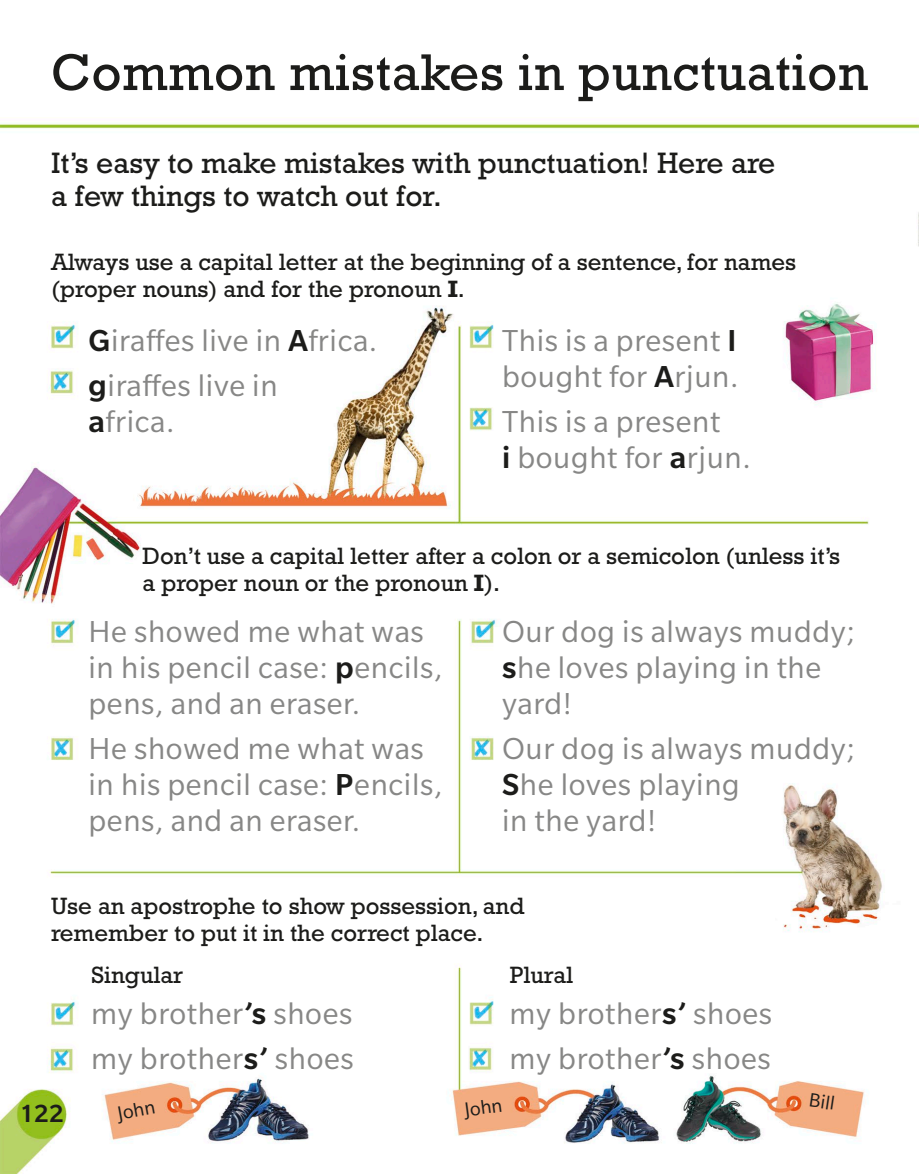
<style>
.page{position:relative;width:919px;height:1174px;background:#fff}
.page>*{position:absolute;margin:0;border:0;box-sizing:border-box;transform-origin:0 0}
.t1{font:52.5px "Rockwell Std";letter-spacing:.01em;color:#1c1c1a}
.t2{font:33px/36px "Slate Pro";letter-spacing:.02em;color:#878786}
.t3{font:30px/33px "Rockwell Std";color:#1c1c1a}
.t4{font:500 27px "Slate Pro";color:#1c1c1a}
.t5{font:24px/27px "Rockwell Std";color:#1c1c1a}
.t6{font:21px "Slate Pro";color:#1c1c1a}
.s1{font-weight:700}
.s2{font-weight:500;color:#1c1c1a}
</style>
<div class="page">
<img style="left:0;top:124px;width:918px;height:1050px">
<h1 class="t1" style="left:51px;top:42px;width:818px">Common mistakes in punctuation</h1>
<p class="t3" style="left:51px;top:146px;width:725px">It’s easy to make mistakes with punctuation! Here are a few things to watch out for.</p>
<p class="t5" style="left:51px;top:248px;width:746px">Always use a capital letter at the beginning of a sentence, for names (proper nouns) and for the pronoun <span class="s1">I</span>.</p>
<p class="t2" style="left:88px;top:318px;width:290px;line-height:44.5px"><span class="s2">G</span>iraffes live in <span class="s2">A</span>frica. <span class="s2">g</span>iraffes live in</p>
<p class="t2" style="left:88px;top:403px;width:87px"><span class="s2">a</span>frica.</p>
<p class="t2" style="left:502px;top:322px;width:238px">This is a present <span class="s2">I </span>bought for <span class="s2">A</span>rjun.</p>
<p class="t2" style="left:502px;top:403px;width:250px">This is a present<br><span class="s2">i</span> bought for <span class="s2">a</span>rjun.</p>
<p class="t5" style="left:143px;top:542px;width:699px">Don’t use a capital letter after a colon or a semicolon (unless it’s a proper noun or the pronoun <span class="s1">I</span>).</p>
<p class="t2" style="left:88px;top:613px;width:355px">He showed me what was in his pencil case: <span class="s2">p</span>encils, pens, and an eraser.</p>
<p class="t2" style="left:88px;top:730px;width:355px">He showed me what was in his pencil case: <span class="s2">P</span>encils, pens, and an eraser.</p>
<p class="t2" style="left:502px;top:613px;width:354px">Our dog is always muddy; <span class="s2">s</span>he loves playing in the yard!</p>
<p class="t2" style="left:502px;top:730px;width:354px">Our dog is always muddy;<br><span class="s2">S</span>he loves playing<br>in the yard!</p>
<p class="t5" style="left:51px;top:892px;width:475px">Use an apostrophe to show possession, and remember to put it in the correct place.</p>
<p class="t5" style="left:91px;top:961px;width:93px">Singular</p>
<p class="t5" style="left:509px;top:961px;width:65px">Plural</p>
<p class="t4" style="left:20px;top:1098px;width:46px">122</p>
<p class="t2" style="left:91px;top:991px;width:264px;line-height:44.5px">my brother<span class="s2">’s</span> shoes my brother<span class="s2">s’</span> shoes</p>
<p class="t2" style="left:509px;top:991px;width:264px;line-height:44.5px">my brother<span class="s2">s’</span> shoes my brother<span class="s2">’s</span> shoes</p>
<p class="t6" style="left:116px;top:1102px;width:40px;rotate:-10deg">John</p>
<p class="t6" style="left:463px;top:1099px;width:40px;rotate:-8deg">John</p>
<p class="t6" style="left:810px;top:1089px;width:27px;rotate:8deg">Bill</p>
</div>
